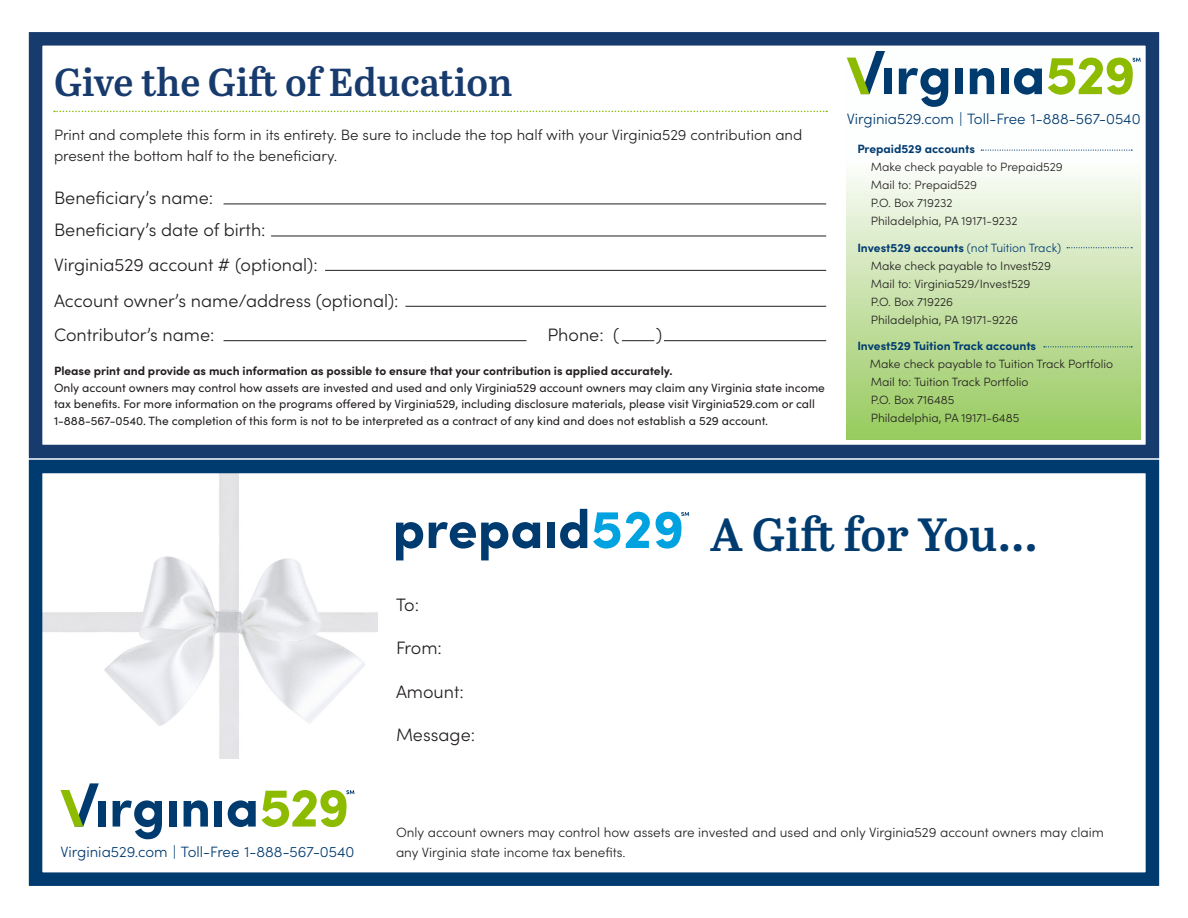
<style>
.page{position:relative;width:1188px;height:918px;background:#fff}
.page>*{position:absolute;margin:0;border:0;box-sizing:border-box;transform-origin:0 0}
.t1{font:600 46.5px "Abril Text";letter-spacing:-.005em;color:#003b70}
.t2{font:600 39px "Abril Text";letter-spacing:-.005em;color:#183b6e}
.t3{font:300 18px "Sofia Pro";color:#231f20}
.t4{font:300 15px/21px "Sofia Pro";color:#231f20}
.t5{font:300 15px "Sofia Pro";color:#003b70}
.t6{font:300 13.5px/19.5px "Sofia Pro";color:#231f20}
.t7{font:12px/16.5px "Sofia Pro";color:#231f20}
.t8{font:300 12px "Sofia Pro";color:#231f20}
.t9{font:700 12px "Sofia Pro";color:#231f20}
.t10{font:700 12px "Sofia Pro";color:#003b70}
.s1{font-weight:300}
</style>
<div class="page">
<img style="left:44px;top:475px;width:334px;height:284px">
<div style="left:29px;top:32px;width:1130px;height:426px;border:14px solid #183b6e"></div>
<div style="left:29px;top:460px;width:1130px;height:426px;border:14px solid #003b70"></div>
<hr style="left:622px;top:340px;width:32px;height:1px;background:#231f20">
<hr style="left:664px;top:340px;width:162px;height:1px;background:#231f20">
<hr style="left:224px;top:340px;width:302px;height:1px;background:#231f20">
<hr style="left:405px;top:306px;width:421px;height:1px;background:#231f20">
<hr style="left:325px;top:270px;width:501px;height:1px;background:#231f20">
<hr style="left:271px;top:236px;width:555px;height:1px;background:#231f20">
<hr style="left:224px;top:204px;width:602px;height:1px;background:#231f20">
<svg style="left:847px;top:57px;width:294px;height:382px"></svg>
<div style="left:884px;top:69px;width:8px;height:25px;background:#003b70"></div>
<svg style="left:899px;top:68px;width:49px;height:39px"></svg>
<div style="left:955px;top:69px;width:8px;height:25px;background:#003b70"></div>
<svg style="left:970px;top:68px;width:24px;height:26px"></svg>
<div style="left:1001px;top:69px;width:7px;height:25px;background:#003b70"></div>
<svg style="left:1014px;top:68px;width:28px;height:27px"></svg>
<svg style="left:847px;top:51px;width:38px;height:43px"></svg>
<svg style="left:1048px;top:58px;width:93px;height:37px"></svg>
<div style="left:98px;top:801px;width:8px;height:26px;background:#003b70"></div>
<svg style="left:113px;top:800px;width:49px;height:39px"></svg>
<div style="left:169px;top:801px;width:8px;height:26px;background:#003b70"></div>
<svg style="left:184px;top:800px;width:24px;height:27px"></svg>
<div style="left:215px;top:801px;width:7px;height:26px;background:#003b70"></div>
<svg style="left:228px;top:800px;width:28px;height:27px"></svg>
<svg style="left:60px;top:783px;width:39px;height:44px"></svg>
<svg style="left:262px;top:790px;width:92px;height:38px"></svg>
<svg style="left:981px;top:150px;width:151px;height:1px"></svg>
<svg style="left:1044px;top:346px;width:88px;height:1px"></svg>
<svg style="left:1067px;top:247px;width:65px;height:1px"></svg>
<svg style="left:54px;top:111px;width:773px;height:1px"></svg>
<svg style="left:396px;top:522px;width:27px;height:38px"></svg>
<svg style="left:429px;top:522px;width:111px;height:38px"></svg>
<div style="left:547px;top:523px;width:8px;height:25px;background:#003b70"></div>
<svg style="left:560px;top:509px;width:27px;height:40px"></svg>
<svg style="left:593px;top:512px;width:27px;height:37px"></svg>
<svg style="left:626px;top:512px;width:24px;height:36px"></svg>
<svg style="left:656px;top:512px;width:33px;height:37px"></svg>
<p class="t2" style="left:54px;top:53px;width:460px">Give the Gift of Education</p>
<p class="t4" style="left:54px;top:123px;width:750px">Print and complete this form in its entirety. Be sure to include the top half with your Virginia529 contribution and present the bottom half to the beneficiary.</p>
<p class="t3" style="left:54px;top:185px;width:161px">Beneficiary’s name:</p>
<p class="t3" style="left:54px;top:217px;width:213px">Beneficiary’s date of birth:</p>
<p class="t3" style="left:54px;top:252px;width:265px">Virginia529 account # (optional):</p>
<p class="t3" style="left:54px;top:287px;width:346px">Account owner’s name/address (optional):</p>
<p class="t3" style="left:54px;top:322px;width:162px">Contributor’s name:</p>
<p class="t3" style="left:547px;top:322px;width:73px">Phone: (</p>
<p class="t3" style="left:656px;top:322px;width:8px">)</p>
<p class="t9" style="left:54px;top:362px;width:620px">Please print and provide as much information as possible to ensure that your contribution is applied accurately.</p>
<p class="t7" style="left:54px;top:378px;width:773px">Only account owners may control how assets are invested and used and only Virginia529 account owners may claim any Virginia state income tax benefits. For more information on the programs offered by Virginia529, including disclosure materials, please visit Virginia529.com or call<br>1-888-567-0540. The completion of this form is not to be interpreted as a contract of any kind and does not establish a 529 account.</p>
<p class="t5" style="left:847px;top:108px;width:295px">Virginia529.com | Toll-Free 1-888-567-0540</p>
<p class="t10" style="left:857px;top:140px;width:119px">Prepaid529 accounts</p>
<p class="t8" style="left:871px;top:158px;width:193px">Make check payable to Prepaid529</p>
<p class="t8" style="left:871px;top:176px;width:108px">Mail to: Prepaid529</p>
<p class="t8" style="left:871px;top:194px;width:83px">P.O. Box 719232</p>
<p class="t8" style="left:871px;top:212px;width:148px">Philadelphia, PA 19171-9232</p>
<p class="t10" style="left:857px;top:238px;width:205px">Invest529 accounts <span class="s1">(not Tuition Track)</span></p>
<p class="t8" style="left:871px;top:257px;width:182px">Make check payable to Invest529</p>
<p class="t8" style="left:871px;top:275px;width:161px">Mail to: Virginia529/Invest529</p>
<p class="t8" style="left:871px;top:293px;width:84px">P.O. Box 719226</p>
<p class="t8" style="left:871px;top:311px;width:149px">Philadelphia, PA 19171-9226</p>
<p class="t10" style="left:857px;top:336px;width:180px">Invest529 Tuition Track accounts</p>
<p class="t8" style="left:870px;top:355px;width:245px">Make check payable to Tuition Track Portfolio</p>
<p class="t8" style="left:871px;top:373px;width:159px">Mail to: Tuition Track Portfolio</p>
<p class="t8" style="left:871px;top:391px;width:85px">P.O. Box 716485</p>
<p class="t8" style="left:871px;top:409px;width:150px">Philadelphia, PA 19171-6485</p>
<p class="t5" style="left:60px;top:841px;width:295px">Virginia529.com | Toll-Free 1-888-567-0540</p>
<p class="t3" style="left:396px;top:592px;width:25px">To:</p>
<p class="t3" style="left:396px;top:635px;width:48px">From:</p>
<p class="t3" style="left:396px;top:678px;width:69px">Amount:</p>
<p class="t3" style="left:396px;top:722px;width:81px">Message:</p>
<p class="t1" style="left:710px;top:501px;width:329px">A Gift for You...</p>
<p class="t6" style="left:396px;top:822px;width:710px">Only account owners may control how assets are invested and used and only Virginia529 account owners may claim any Virginia state income tax benefits.</p>
</div>
